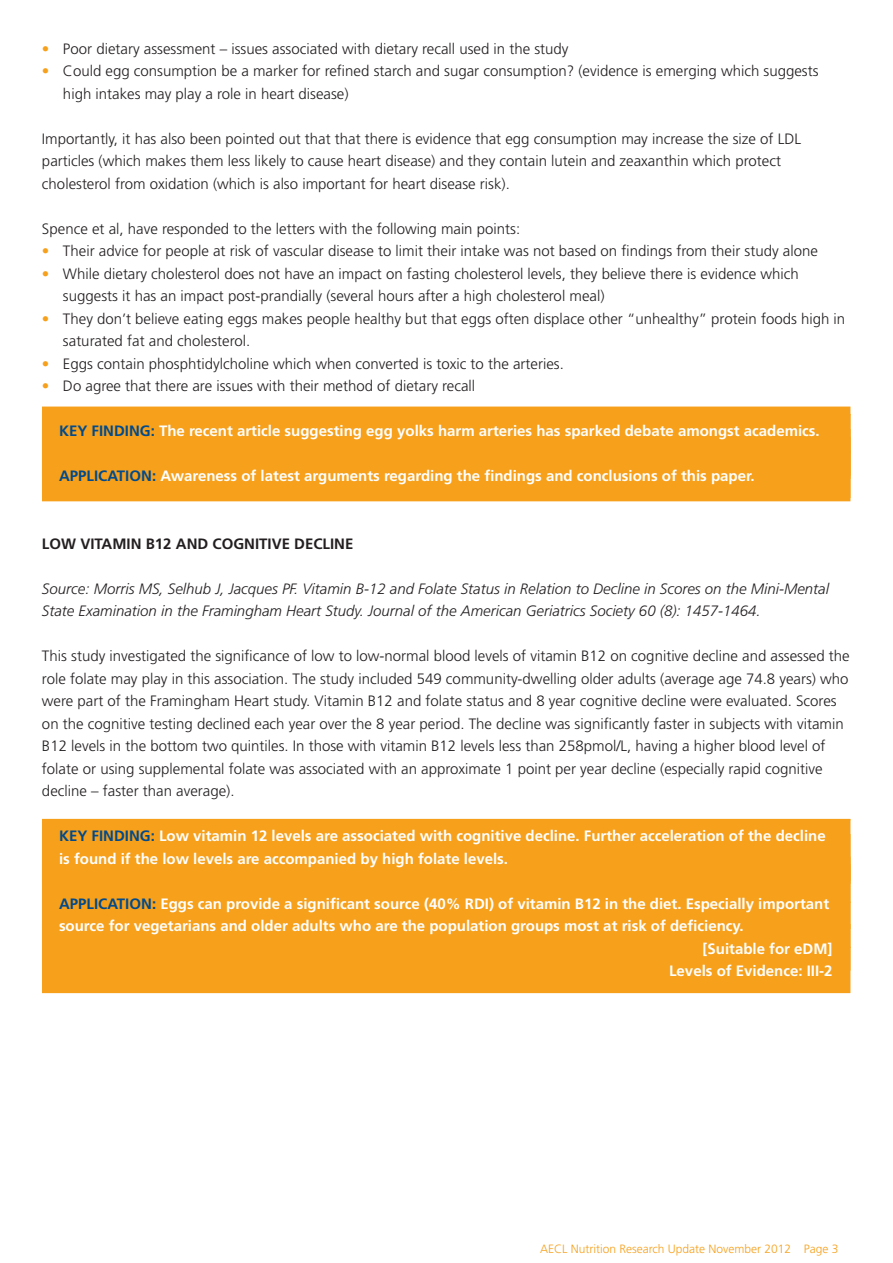
<style>
.page{position:relative;width:893px;height:1263px;background:#fff}
.page>*{position:absolute;margin:0;border:0;box-sizing:border-box;transform-origin:0 0}
.t1{font:300 15px/22.5px "Frutiger";color:#231f20}
.t2{font:700 15px/22.5px "Frutiger";color:#fff}
.t3{font:italic 300 15px/22.5px "Frutiger";color:#231f20}
.t4{font:700 15px "Frutiger";color:#231f20}
.t5{font:300 12px "Frutiger";color:#f6a01b}
.s1{color:#f6a01b}
.s2{color:#004a8d}
</style>
<div class="page">
<div style="left:42px;top:407px;width:808px;height:46px;background:#f6a01b"></div>
<div style="left:42px;top:437px;width:808px;height:64px;background:#f6a01b"></div>
<div style="left:42px;top:819px;width:808px;height:65px;background:#f6a01b"></div>
<div style="left:42px;top:857px;width:808px;height:46px;background:#f6a01b"></div>
<div style="left:42px;top:902px;width:808px;height:46px;background:#f6a01b"></div>
<div style="left:42px;top:947px;width:808px;height:46px;background:#f6a01b"></div>
<p class="t1" style="left:42px;top:38px;width:528px"><span class="s1">•</span> Poor dietary assessment – issues associated with dietary recall used in the study</p>
<p class="t1" style="left:63px;top:60px;width:757px;text-indent:-21px"><span class="s1">•</span> Could egg consumption be a marker for refined starch and sugar consumption? (evidence is emerging which suggests high intakes may play a role in heart disease)</p>
<p class="t1" style="left:42px;top:128px;width:761px">Importantly, it has also been pointed out that that there is evidence that egg consumption may increase the size of LDL particles (which makes them less likely to cause heart disease) and they contain lutein and zeaxanthin which protect cholesterol from oxidation (which is also important for heart disease risk).</p>
<p class="t1" style="left:42px;top:218px;width:480px">Spence et al, have responded to the letters with the following main points:</p>
<p class="t1" style="left:42px;top:240px;width:777px"><span class="s1">•</span> Their advice for people at risk of vascular disease to limit their intake was not based on findings from their study alone</p>
<p class="t1" style="left:63px;top:263px;width:737px;text-indent:-21px"><span class="s1">•</span> While dietary cholesterol does not have an impact on fasting cholesterol levels, they believe there is evidence which suggests it has an impact post-prandially (several hours after a high cholesterol meal)</p>
<p class="t1" style="left:63px;top:308px;width:784px;text-indent:-21px"><span class="s1">•</span> They don’t believe eating eggs makes people healthy but that eggs often displace other “unhealthy” protein foods high in saturated fat and cholesterol.</p>
<p class="t1" style="left:42px;top:353px;width:523px"><span class="s1">•</span> Eggs contain phosphtidylcholine which when converted is toxic to the arteries.</p>
<p class="t1" style="left:42px;top:375px;width:435px"><span class="s1">•</span> Do agree that there are issues with their method of dietary recall</p>
<p class="t2" style="left:59px;top:420px;width:762px"><span class="s2">KEY FINDING:</span> The recent article suggesting egg yolks harm arteries has sparked debate amongst academics.</p>
<p class="t2" style="left:59px;top:465px;width:697px"><span class="s2">APPLICATION:</span> Awareness of latest arguments regarding the findings and conclusions of this paper.</p>
<p class="t4" style="left:42px;top:535px;width:313px">LOW VITAMIN B12 AND COGNITIVE DECLINE</p>
<p class="t3" style="left:42px;top:578px;width:789px">Source: Morris MS, Selhub J, Jacques PF. Vitamin B-12 and Folate Status in Relation to Decline in Scores on the Mini-Mental<br>State Examination in the Framingham Heart Study. Journal of the American Geriatrics Society 60 (8): 1457-1464.</p>
<p class="t1" style="left:42px;top:645px;width:809px">This study investigated the significance of low to low-normal blood levels of vitamin B12 on cognitive decline and assessed the role folate may play in this association. The study included 549 community-dwelling older adults (average age 74.8 years) who were part of the Framingham Heart study. Vitamin B12 and folate status and 8 year cognitive decline were evaluated. Scores on the cognitive testing declined each year over the 8 year period. The decline was significantly faster in subjects with vitamin B12 levels in the bottom two quintiles. In those with vitamin B12 levels less than 258pmol/L, having a higher blood level of folate or using supplemental folate was associated with an approximate 1 point per year decline (especially rapid cognitive decline – faster than average).</p>
<p class="t2" style="left:59px;top:825px;width:768px"><span class="s2">KEY FINDING:</span> Low vitamin 12 levels are associated with cognitive decline. Further acceleration of the decline is found if the low levels are accompanied by high folate levels.</p>
<p class="t2" style="left:59px;top:892px;width:772px"><span class="s2">APPLICATION:</span> Eggs can provide a significant source (40% RDI) of vitamin B12 in the diet. Especially important source for vegetarians and older adults who are the population groups most at risk of deficiency.</p>
<p class="t2" style="left:702px;top:937px;width:132px">[Suitable for eDM]</p>
<p class="t2" style="left:669px;top:960px;width:165px">Levels of Evidence: III-2</p>
<p class="t5" style="left:540px;top:1242px;width:300px">AECL Nutrition Research Update November 2012 Page 3</p>
</div>
